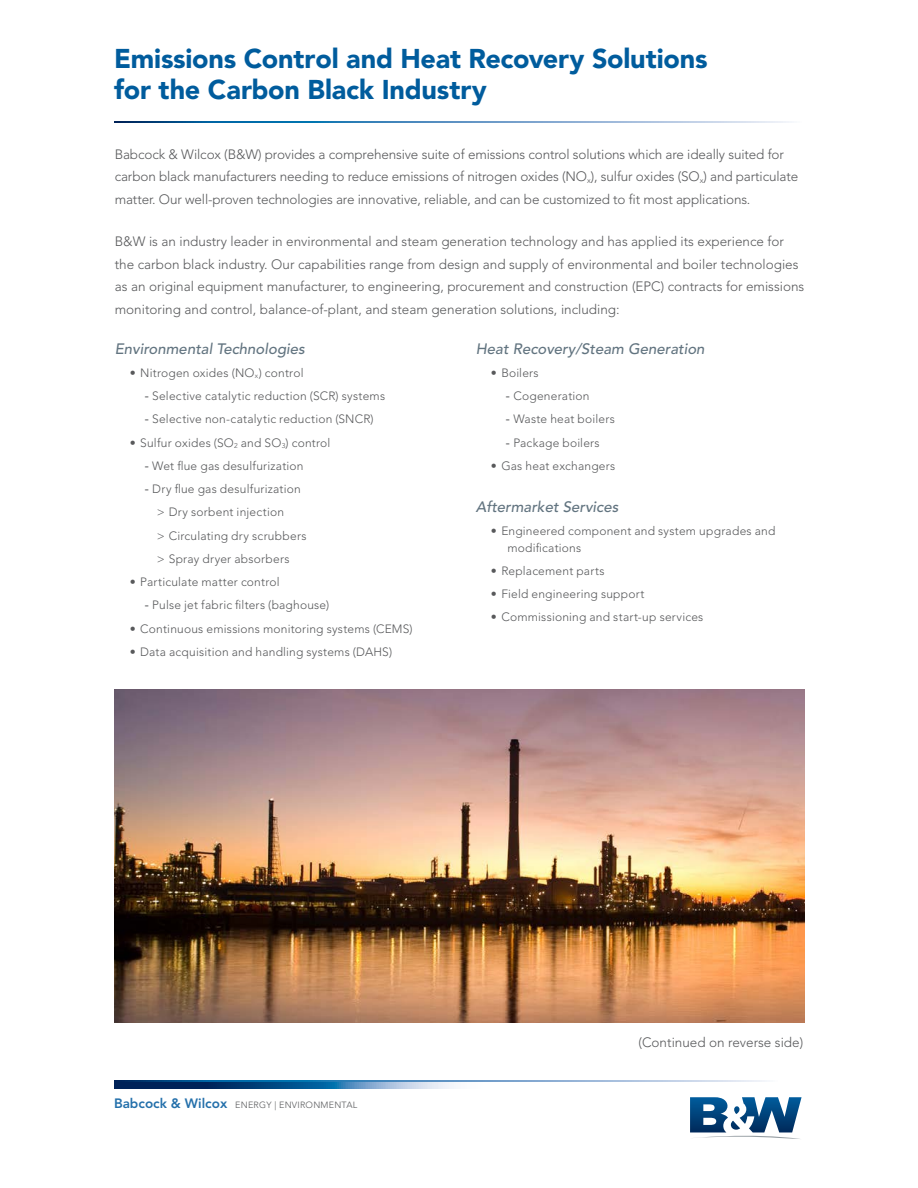
<style>
.page{position:relative;width:918px;height:1188px;background:#fff}
.page>*{position:absolute;margin:0;border:0;box-sizing:border-box;transform-origin:0 0}
.t1{font:900 27px/31.5px "Avenir LT Std";letter-spacing:-.005em;color:#005c9d}
.t2{font:italic 500 15px "Avenir LT Std";color:#627480}
.t3{font:300 13.5px/22.5px "Avenir LT Std";color:#58595b}
.t4{font:300 12px/23.2px "Avenir LT Std";letter-spacing:.015em;color:#58595b}
.t5{font:300 9px "Avenir LT Std";letter-spacing:.025em;color:#58595b}
.s1{font-family:"Arial";font-weight:400}
.s2{font-weight:800;font-size:13.5px;color:#2470ab}
</style>
<div class="page">
<svg style="left:114px;top:1082px;width:340px;height:7px;background:#396795"></svg>
<svg style="left:690px;top:1097px;width:112px;height:42px"></svg>
<svg style="left:114px;top:1081px;width:653px;height:1px"></svg>
<svg style="left:115px;top:122px;width:677px;height:1px"></svg>
<img style="left:115px;top:689px;width:690px;height:334px">
<h1 class="t1" style="left:114px;top:42px;width:595px">Emissions Control and Heat Recovery Solutions for the Carbon Black Industry</h1>
<p class="t3" style="left:115px;top:143px;width:685px">Babcock &amp; Wilcox (B&amp;W) provides a comprehensive suite of emissions control solutions which are ideally suited for carbon black manufacturers needing to reduce emissions of nitrogen oxides (NO<sub>x</sub>), sulfur oxides (SO<sub>x</sub>) and particulate matter. Our well-proven technologies are innovative, reliable, and can be customized to fit most applications.</p>
<p class="t3" style="left:115px;top:231px;width:691px">B&amp;W is an industry leader in environmental and steam generation technology and has applied its experience for the carbon black industry. Our capabilities range from design and supply of environmental and boiler technologies as an original equipment manufacturer, to engineering, procurement and construction (EPC) contracts for emissions monitoring and control, balance-of-plant, and steam generation solutions, including:</p>
<p class="t2" style="left:115px;top:340px;width:192px">Environmental Technologies</p>
<p class="t4" style="left:130px;top:361px;width:175px">• Nitrogen oxides (NO<sub>x</sub>) control</p>
<p class="t4" style="left:145px;top:384px;width:242px"><span class="s1">-</span> Selective catalytic reduction (SCR) systems</p>
<p class="t4" style="left:145px;top:408px;width:230px"><span class="s1">-</span> Selective non-catalytic reduction (SNCR)</p>
<p class="t4" style="left:130px;top:431px;width:202px">• Sulfur oxides (SO<sub>2</sub> and SO<sub>3</sub>) control</p>
<p class="t4" style="left:145px;top:454px;width:160px"><span class="s1">-</span> Wet flue gas desulfurization</p>
<p class="t4" style="left:157px;top:477px;width:151px;text-indent:-12px"><span class="s1">-</span> Dry flue gas desulfurization &gt; Dry sorbent injection<br>&gt; Circulating dry scrubbers &gt; Spray dryer absorbers</p>
<p class="t4" style="left:130px;top:570px;width:151px">• Particulate matter control</p>
<p class="t4" style="left:145px;top:594px;width:186px"><span class="s1">-</span> Pulse jet fabric filters (baghouse)</p>
<p class="t4" style="left:130px;top:617px;width:284px">• Continuous emissions monitoring systems (CEMS)</p>
<p class="t4" style="left:130px;top:640px;width:264px">• Data acquisition and handling systems (DAHS)</p>
<p class="t2" style="left:476px;top:340px;width:230px">Heat Recovery/Steam Generation</p>
<p class="t4" style="left:491px;top:361px;width:49px">• Boilers</p>
<p class="t4" style="left:506px;top:384px;width:85px"><span class="s1">-</span> Cogeneration</p>
<p class="t4" style="left:506px;top:408px;width:110px"><span class="s1">-</span> Waste heat boilers</p>
<p class="t4" style="left:506px;top:431px;width:95px"><span class="s1">-</span> Package boilers</p>
<p class="t4" style="left:491px;top:454px;width:126px">• Gas heat exchangers</p>
<p class="t2" style="left:476px;top:498px;width:144px">Aftermarket Services</p>
<p class="t4" style="left:507px;top:523px;width:270px;line-height:16.5px;text-indent:-16px">• Engineered component and system upgrades and modifications</p>
<p class="t4" style="left:491px;top:559px;width:115px">• Replacement parts</p>
<p class="t4" style="left:491px;top:582px;width:155px">• Field engineering support</p>
<p class="t4" style="left:491px;top:606px;width:214px">• Commissioning and start-up services</p>
<p class="t5" style="left:114px;top:1099px;width:245px"><span class="s2">Babcock &amp; Wilcox</span> ENERGY | ENVIRONMENTAL</p>
<p class="t3" style="left:639px;top:1031px;width:166px">(Continued on reverse side)</p>
</div>
